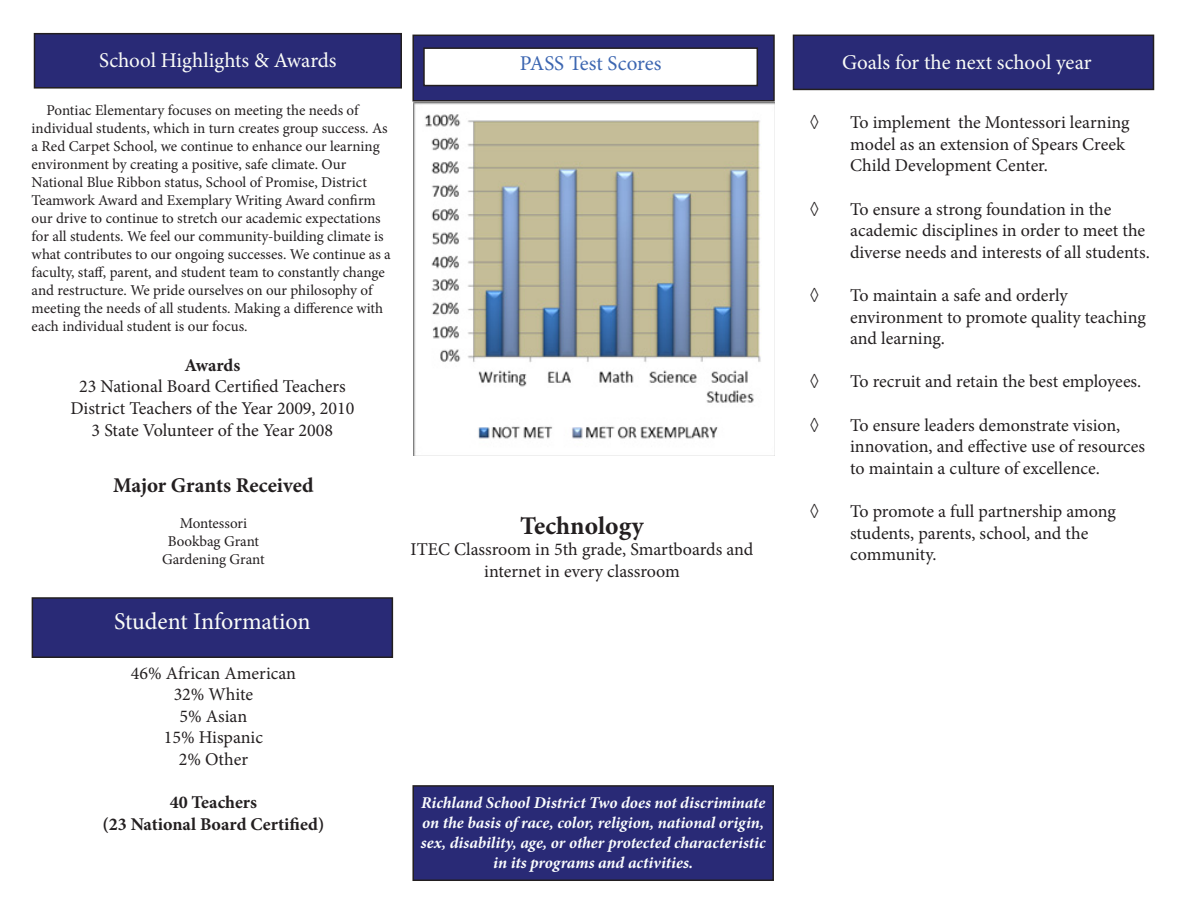
<style>
.page{position:relative;width:1188px;height:918px;background:#fff}
.page>*{position:absolute;margin:0;border:0;box-sizing:border-box;transform-origin:0 0}
.t1{font:700 25.5px "Minion Pro";color:#231f20}
.t2{font:24px "Minion Pro";letter-spacing:-.005em;color:#fbfdf8}
.t3{font:21px "Minion Pro";color:#fbfdf8}
.t4{font:700 21px "Minion Pro";letter-spacing:-.005em;color:#231f20}
.t5{font:21px "Minion Pro";letter-spacing:-.005em;color:#3c66b1}
.t6{font:18px/21.6px "Minion Pro";color:#231f20}
.t7{font:700 18px "Minion Pro";color:#231f20}
.t8{font:italic 700 16.5px/19.8px "Minion Pro";letter-spacing:-.005em;color:#fbfdfe;text-align:center}
.t9{font:15px/18px "Minion Pro";color:#231f20}
</style>
<div class="page">
<div style="left:413px;top:35px;width:361px;height:66px;background:#292a76"></div>
<div style="left:412px;top:35px;width:363px;height:67px;border:2px solid #231f20"></div>
<div style="left:424px;top:48px;width:333px;height:38px;background:#fff"></div>
<div style="left:423px;top:47px;width:335px;height:39px;border:2px solid #231f20"></div>
<div style="left:34px;top:34px;width:367px;height:54px;background:#292a76"></div>
<div style="left:34px;top:33px;width:368px;height:56px;border:2px solid #231f20"></div>
<div style="left:794px;top:35px;width:360px;height:54px;background:#292a76"></div>
<div style="left:793px;top:35px;width:361px;height:55px;border:2px solid #231f20"></div>
<div style="left:32px;top:598px;width:360px;height:59px;background:#292a76"></div>
<div style="left:32px;top:597px;width:361px;height:61px;border:2px solid #231f20"></div>
<div style="left:413px;top:786px;width:360px;height:94px;background:#292a76"></div>
<div style="left:412px;top:785px;width:362px;height:96px;border:2px solid #231f20"></div>
<img style="left:413px;top:102px;width:362px;height:354px">
<p class="t3" style="left:99px;top:46px;width:239px">School Highlights &amp; Awards</p>
<p class="t5" style="left:520px;top:49px;width:143px">PASS Test Scores</p>
<p class="t3" style="left:842px;top:48px;width:251px">Goals for the next school year</p>
<p class="t9" style="left:32px;top:101px;width:361px;text-indent:15px">Pontiac Elementary focuses on meeting the needs of individual students, which in turn creates group success. As a Red Carpet School, we continue to enhance our learning environment by creating a positive, safe climate. Our National Blue Ribbon status, School of Promise, District Teamwork Award and Exemplary Writing Award confirm our drive to continue to stretch our academic expectations for all students. We feel our community-building climate is what contributes to our ongoing successes. We continue as a faculty, staff, parent, and student team to constantly change and restructure. We pride ourselves on our philosophy of meeting the needs of all students. Making a difference with each individual student is our focus.</p>
<p class="t7" style="left:184px;top:352px;width:58px">Awards</p>
<p class="t6" style="left:79px;top:376px;width:268px">23 National Board Certified Teachers</p>
<p class="t6" style="left:70px;top:398px;width:286px;text-align:center">District Teachers of the Year 2009, 2010<br>3 State Volunteer of the Year 2008</p>
<p class="t4" style="left:113px;top:471px;width:202px">Major Grants Received</p>
<p class="t9" style="left:180px;top:514px;width:69px">Montessori</p>
<p class="t9" style="left:168px;top:532px;width:93px">Bookbag Grant</p>
<p class="t9" style="left:162px;top:550px;width:104px">Gardening Grant</p>
<p class="t2" style="left:114px;top:605px;width:198px">Student Information</p>
<p class="t6" style="left:131px;top:662px;width:167px">46% African American</p>
<p class="t6" style="left:174px;top:684px;width:81px">32% White</p>
<p class="t6" style="left:180px;top:705px;width:69px">5% Asian</p>
<p class="t6" style="left:164px;top:727px;width:101px">15% Hispanic</p>
<p class="t6" style="left:179px;top:748px;width:71px">2% Other</p>
<p class="t7" style="left:170px;top:790px;width:89px">40 Teachers</p>
<p class="t7" style="left:102px;top:811px;width:223px">(23 National Board Certified)</p>
<p class="t1" style="left:520px;top:508px;width:125px">Technology</p>
<p class="t6" style="left:411px;top:539px;width:344px;text-align:center">ITEC Classroom in 5th grade, Smartboards and internet in every classroom</p>
<p class="t8" style="left:421px;top:793px;width:346px">Richland School District Two does not discriminate on the basis of race, color, religion, national origin, sex, disability, age, or other protected characteristic in its programs and activities.</p>
<p class="t6" style="left:810px;top:112px;width:12px">◊</p>
<p class="t6" style="left:850px;top:112px;width:281px">To implement the Montessori learning model as an extension of Spears Creek<br>Child Development Center.</p>
<p class="t6" style="left:810px;top:198px;width:12px">◊</p>
<p class="t6" style="left:850px;top:198px;width:301px">To ensure a strong foundation in the academic disciplines in order to meet the diverse needs and interests of all students.</p>
<p class="t6" style="left:810px;top:284px;width:12px">◊</p>
<p class="t6" style="left:850px;top:284px;width:297px">To maintain a safe and orderly environment to promote quality teaching and learning.</p>
<p class="t6" style="left:810px;top:371px;width:12px">◊</p>
<p class="t6" style="left:850px;top:371px;width:293px">To recruit and retain the best employees.</p>
<p class="t6" style="left:810px;top:414px;width:12px">◊</p>
<p class="t6" style="left:850px;top:414px;width:297px">To ensure leaders demonstrate vision, innovation, and effective use of resources to maintain a culture of excellence.</p>
<p class="t6" style="left:810px;top:500px;width:12px">◊</p>
<p class="t6" style="left:850px;top:500px;width:267px">To promote a full partnership among students, parents, school, and the community.</p>
</div>
